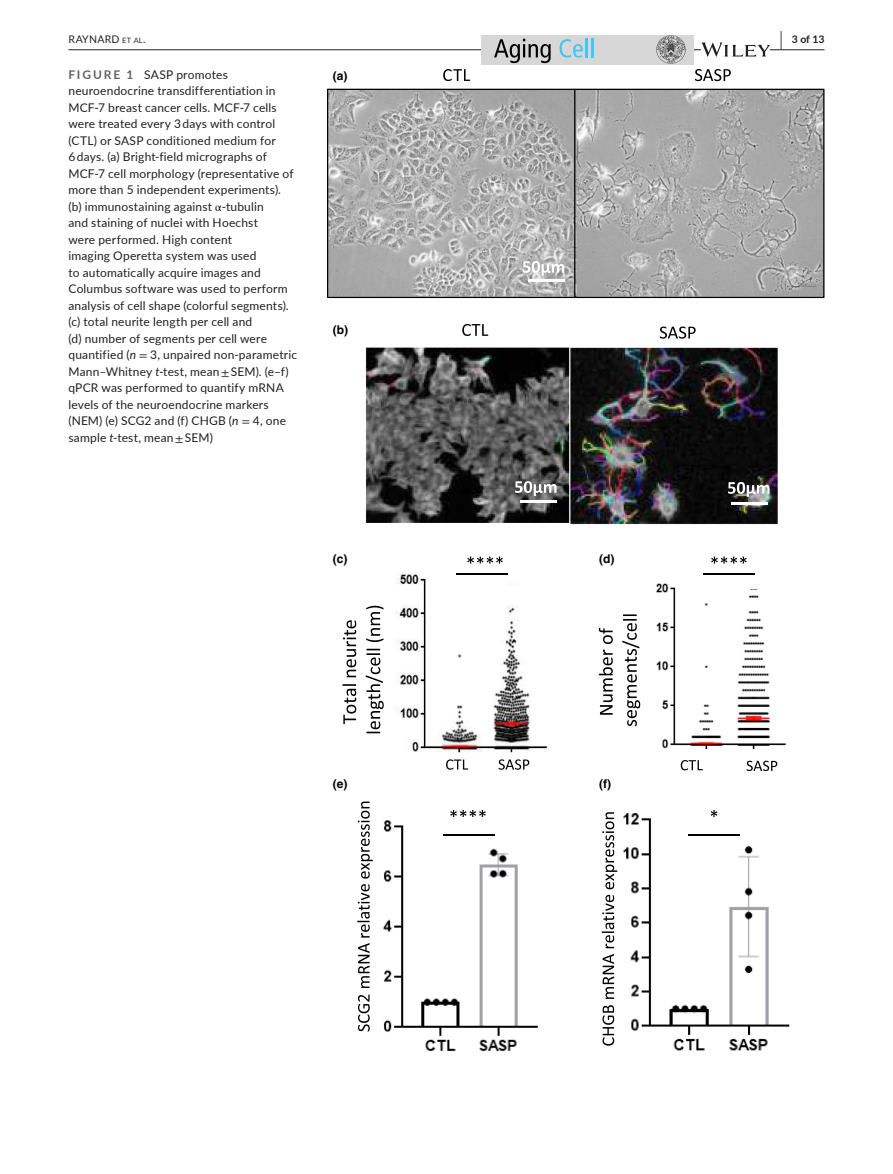
<style>
.page{position:relative;width:893px;height:1174px;background:#fff}
.page>*{position:absolute;margin:0;border:0;box-sizing:border-box;transform-origin:0 0}
.t1{font:12px/16.5px "Lato";letter-spacing:.015em;color:#231f20}
.t2{font:700 12px "Helvetica";color:#000}
.t3{font:10.5px "Lato";letter-spacing:.025em;color:#231f20}
.t4{font:700 10.5px "Lato";color:#231f20}
.s1{font-size:7.35px}
.s2{font-size:19.5px}
.s3{font-weight:700;color:#636366}
.s4{font-family:"STIX"}
.s5{font-style:italic}
</style>
<div class="page">
<hr style="left:68px;top:49px;width:756px;height:1px;background:#231f20">
<div style="left:481px;top:35px;width:213px;height:29px;background:#d7d7d7"></div>
<svg style="left:494px;top:39px;width:57px;height:24px"></svg>
<svg style="left:559px;top:39px;width:24px;height:19px"></svg>
<hr style="left:585px;top:38px;width:3px;height:19px;background:#40c8f4">
<svg style="left:591px;top:38px;width:2px;height:19px"></svg>
<img style="left:657px;top:35px;width:28px;height:29px">
<svg style="left:701px;top:42px;width:69px;height:15px"></svg>
<img style="left:328px;top:298px;width:496px;height:753px">
<svg style="left:695px;top:69px;width:36px;height:12px"></svg>
<svg style="left:443px;top:69px;width:27px;height:12px"></svg>
<svg style="left:357px;top:801px;width:16px;height:230px"></svg>
<svg style="left:602px;top:812px;width:15px;height:233px"></svg>
<svg style="left:575px;top:89px;width:249px;height:209px;background:#a9a9a9"></svg>
<svg style="left:327px;top:89px;width:248px;height:209px;background:#acacac"></svg>
<svg style="left:342px;top:620px;width:14px;height:104px"></svg>
<svg style="left:366px;top:606px;width:18px;height:127px"></svg>
<svg style="left:499px;top:759px;width:30px;height:10px"></svg>
<svg style="left:446px;top:759px;width:22px;height:10px"></svg>
<div style="left:453px;top:545px;width:94px;height:38px;background:#fff"></div>
<svg style="left:467px;top:556px;width:36px;height:7px"></svg>
<hr style="left:456px;top:574px;width:52px;height:1px;background:#000">
<svg style="left:599px;top:628px;width:14px;height:86px"></svg>
<svg style="left:622px;top:614px;width:18px;height:112px"></svg>
<svg style="left:681px;top:760px;width:22px;height:10px"></svg>
<svg style="left:747px;top:760px;width:30px;height:11px"></svg>
<div style="left:696px;top:545px;width:97px;height:38px;background:#fff"></div>
<svg style="left:711px;top:556px;width:36px;height:7px"></svg>
<hr style="left:703px;top:574px;width:52px;height:1px;background:#000">
<div style="left:665px;top:798px;width:97px;height:38px;background:#fff"></div>
<svg style="left:711px;top:810px;width:6px;height:7px"></svg>
<hr style="left:528px;top:279px;width:36px;height:3px;background:#fff">
<svg style="left:523px;top:261px;width:41px;height:15px"></svg>
<svg style="left:462px;top:324px;width:26px;height:12px"></svg>
<svg style="left:660px;top:326px;width:36px;height:13px"></svg>
<hr style="left:731px;top:502px;width:36px;height:2px;background:#fff">
<svg style="left:728px;top:482px;width:41px;height:15px"></svg>
<hr style="left:520px;top:500px;width:36px;height:2px;background:#fff">
<svg style="left:515px;top:481px;width:41px;height:15px"></svg>
<div style="left:435px;top:798px;width:98px;height:38px;background:#fff"></div>
<svg style="left:450px;top:810px;width:36px;height:7px"></svg>
<svg style="left:682px;top:835px;width:73px;height:8px"></svg>
<hr style="left:688px;top:834px;width:52px;height:1px;background:#000">
<svg style="left:434px;top:833px;width:69px;height:10px"></svg>
<hr style="left:443px;top:834px;width:52px;height:1px;background:#000">
<p class="t3" style="left:68px;top:31px;width:79px">RAYNARD <span class="s1">et al</span>.</p>
<p class="t4" style="left:780px;top:31px;width:46px"><span class="s2">|</span> 3 of 13</p>
<p class="t1" style="left:68px;top:66px;width:230px"><span class="s3">FIGURE 1</span> SASP promotes neuroendocrine transdifferentiation in MCF-7 breast cancer cells. MCF-7 cells were treated every 3 days with control (CTL) or SASP conditioned medium for<br>6 days. (a) Bright-field micrographs of MCF-7 cell morphology (representative of more than 5 independent experiments). (b) immunostaining against <span class="s4">α</span>-tubulin<br>and staining of nuclei with Hoechst<br>were performed. High content<br>imaging Operetta system was used<br>to automatically acquire images and Columbus software was used to perform analysis of cell shape (colorful segments). (c) total neurite length per cell and<br>(d) number of segments per cell were quantified (<span class="s5">n</span> <span class="s4">=</span> 3, unpaired non-parametric Mann–Whitney <span class="s5">t</span>-test, mean <span class="s4">±</span> SEM). (e–f) qPCR was performed to quantify mRNA levels of the neuroendocrine markers (NEM) (e) SCG2 and (f) CHGB (<span class="s5">n</span> <span class="s4">=</span> 4, one sample <span class="s5">t</span>-test, mean <span class="s4">±</span> SEM)</p>
<p class="t2" style="left:333px;top:68px;width:16px">(a)</p>
<p class="t2" style="left:333px;top:322px;width:17px">(b)</p>
<p class="t2" style="left:333px;top:551px;width:16px">(c)</p>
<p class="t2" style="left:599px;top:551px;width:17px">(d)</p>
<p class="t2" style="left:333px;top:776px;width:16px">(e)</p>
<p class="t2" style="left:599px;top:776px;width:13px">(f)</p>
</div>
